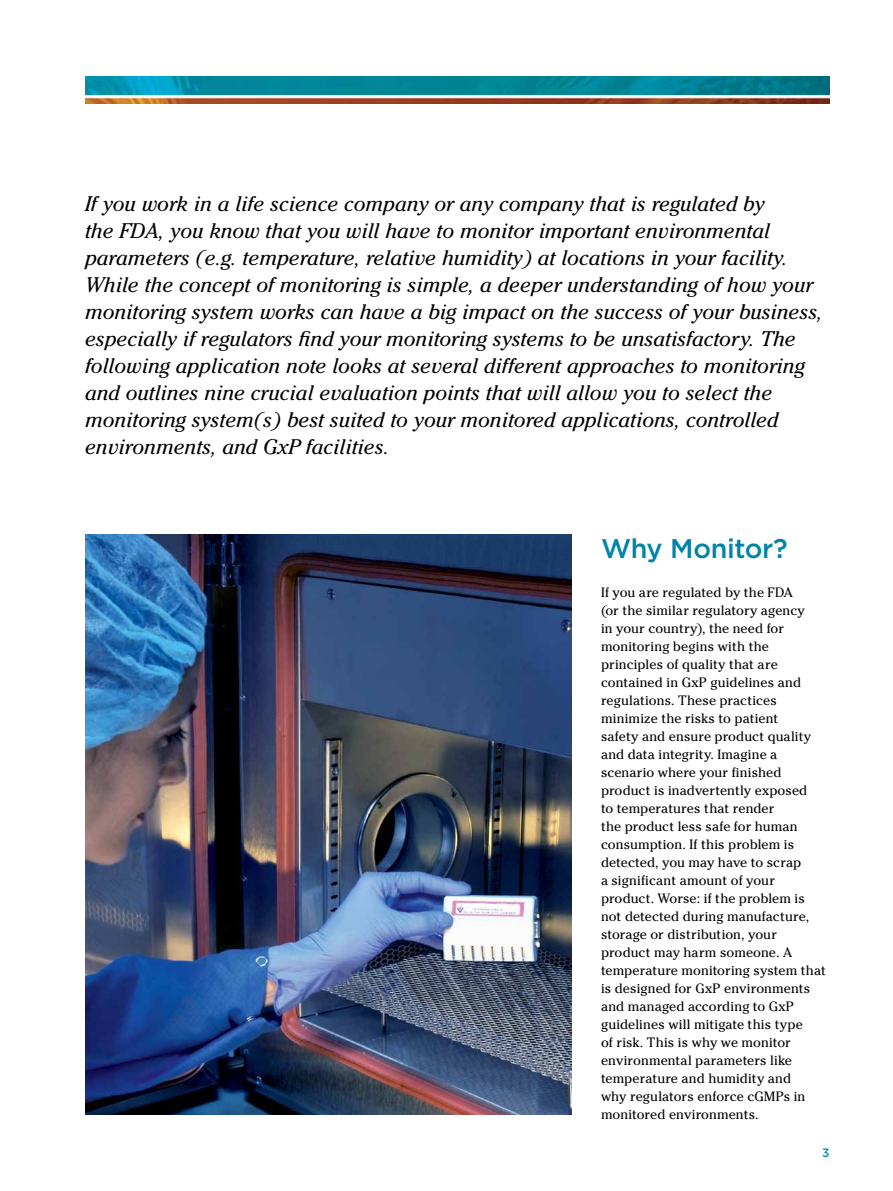
<style>
.page{position:relative;width:893px;height:1191px;background:#fff}
.page>*{position:absolute;margin:0;border:0;box-sizing:border-box;transform-origin:0 0}
.t1{font:500 27px "Gotham";letter-spacing:-.015em;color:#0084a9}
.t2{font:italic 21px/27px "Cheltenham Std";color:#000}
.t3{font:13.5px/18px "Cheltenham Std";letter-spacing:.005em;color:#000}
.t4{font:500 12px "Gotham";color:#0091ac}
</style>
<div class="page">
<img style="left:85px;top:77px;width:744px;height:27px">
<img style="left:85px;top:535px;width:486px;height:579px">
<p class="t2" style="left:85px;top:190px;width:739px">If you work in a life science company or any company that is regulated by<br>the FDA, you know that you will have to monitor important environmental parameters (e.g. temperature, relative humidity) at locations in your facility.<br>While the concept of monitoring is simple, a deeper understanding of how your monitoring system works can have a big impact on the success of your business, especially if regulators find your monitoring systems to be unsatisfactory. The following application note looks at several different approaches to monitoring and outlines nine crucial evaluation points that will allow you to select the monitoring system(s) best suited to your monitored applications, controlled environments, and GxP facilities.</p>
<h1 class="t1" style="left:601px;top:530px;width:188px">Why Monitor?</h1>
<p class="t3" style="left:601px;top:583px;width:226px">If you are regulated by the FDA<br>(or the similar regulatory agency<br>in your country), the need for monitoring begins with the principles of quality that are contained in GxP guidelines and regulations. These practices minimize the risks to patient<br>safety and ensure product quality and data integrity. Imagine a scenario where your finished product is inadvertently exposed<br>to temperatures that render<br>the product less safe for human consumption. If this problem is detected, you may have to scrap<br>a significant amount of your product. Worse: if the problem is not detected during manufacture, storage or distribution, your product may harm someone. A temperature monitoring system that is designed for GxP environments and managed according to GxP guidelines will mitigate this type<br>of risk. This is why we monitor environmental parameters like temperature and humidity and<br>why regulators enforce cGMPs in monitored environments.</p>
<p class="t4" style="left:822px;top:1144px;width:9px">3</p>
</div>
